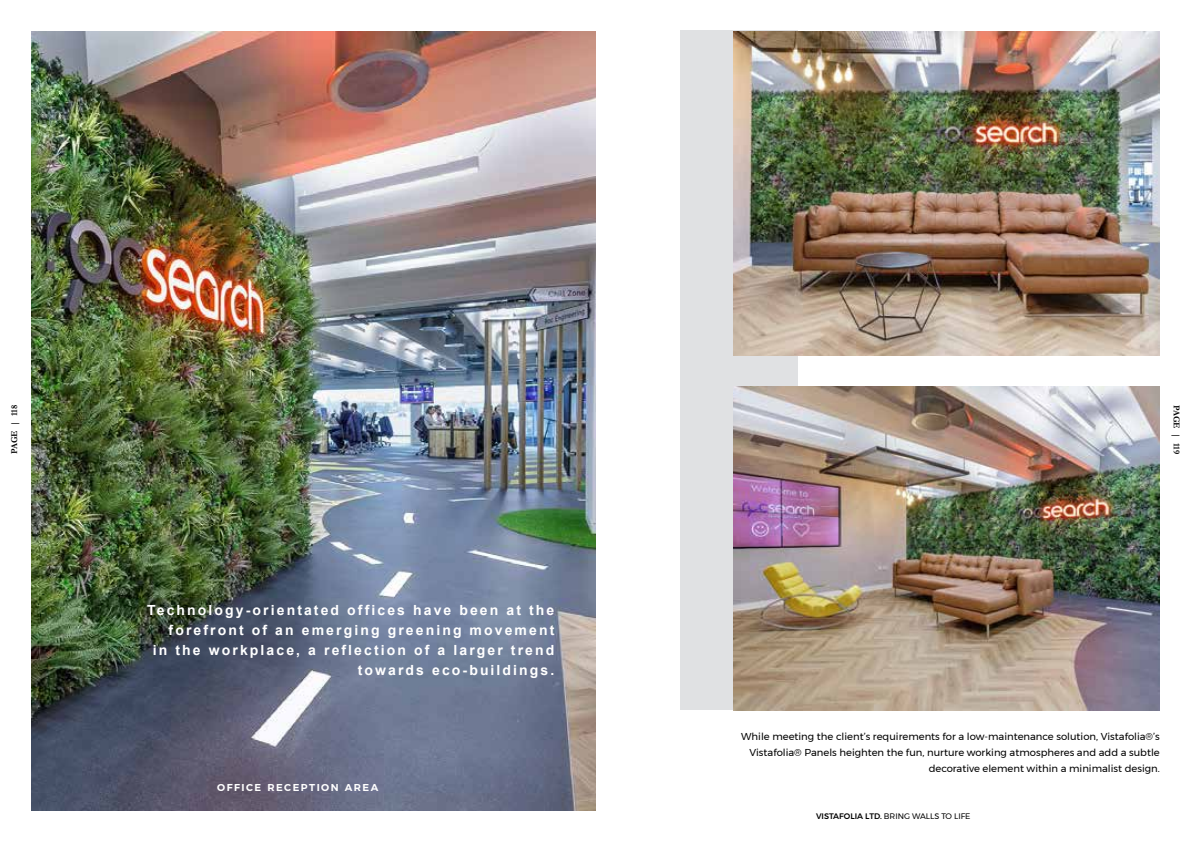
<style>
.page{position:relative;width:1191px;height:842px;background:#fff}
.page>*{position:absolute;margin:0;border:0;box-sizing:border-box;transform-origin:0 0}
.t1{font:700 14px/20px "Arial";letter-spacing:.15em;color:#fff;text-align:right}
.t2{font:10px/16px "Montserrat";color:#000;text-align:right}
.t3{font:600 10px "Montserrat";letter-spacing:.15em;color:#fff}
.t4{font:700 9px "Garamond";color:#000}
.t5{font:8px "Montserrat";color:#000}
.s1{font-weight:500}
</style>
<div class="page">
<img style="left:31px;top:31px;width:564px;height:780px">
<div style="left:680px;top:30px;width:118px;height:680px;background:#e0e1e3"></div>
<img style="left:733px;top:31px;width:426px;height:324px">
<img style="left:733px;top:386px;width:426px;height:324px">
<p class="t4" style="left:8px;top:454px;width:50px;rotate:-90deg">PAGE | 118</p>
<h1 class="t1" style="left:147px;top:601px;width:408px">Technology-orientated offices have been at the forefront of an emerging greening movement<br>in the workplace, a reflection of a larger trend towards eco-buildings.</h1>
<p class="t3" style="left:217px;top:779px;width:163px">OFFICE RECEPTION AREA</p>
<p class="t4" style="left:1182px;top:405px;width:50px;rotate:90deg">PAGE | 119</p>
<p class="t2" style="left:741px;top:728px;width:420px">While meeting the client’s requirements for a low-maintenance solution, Vistafolia®’s<br>Vistafolia® Panels heighten the fun, nurture working atmospheres and add a subtle decorative element within a minimalist design.</p>
<p class="t5" style="left:816px;top:810px;width:156px"><span class="s1">VISTAFOLIA LTD.</span> BRING WALLS TO LIFE</p>
</div>
